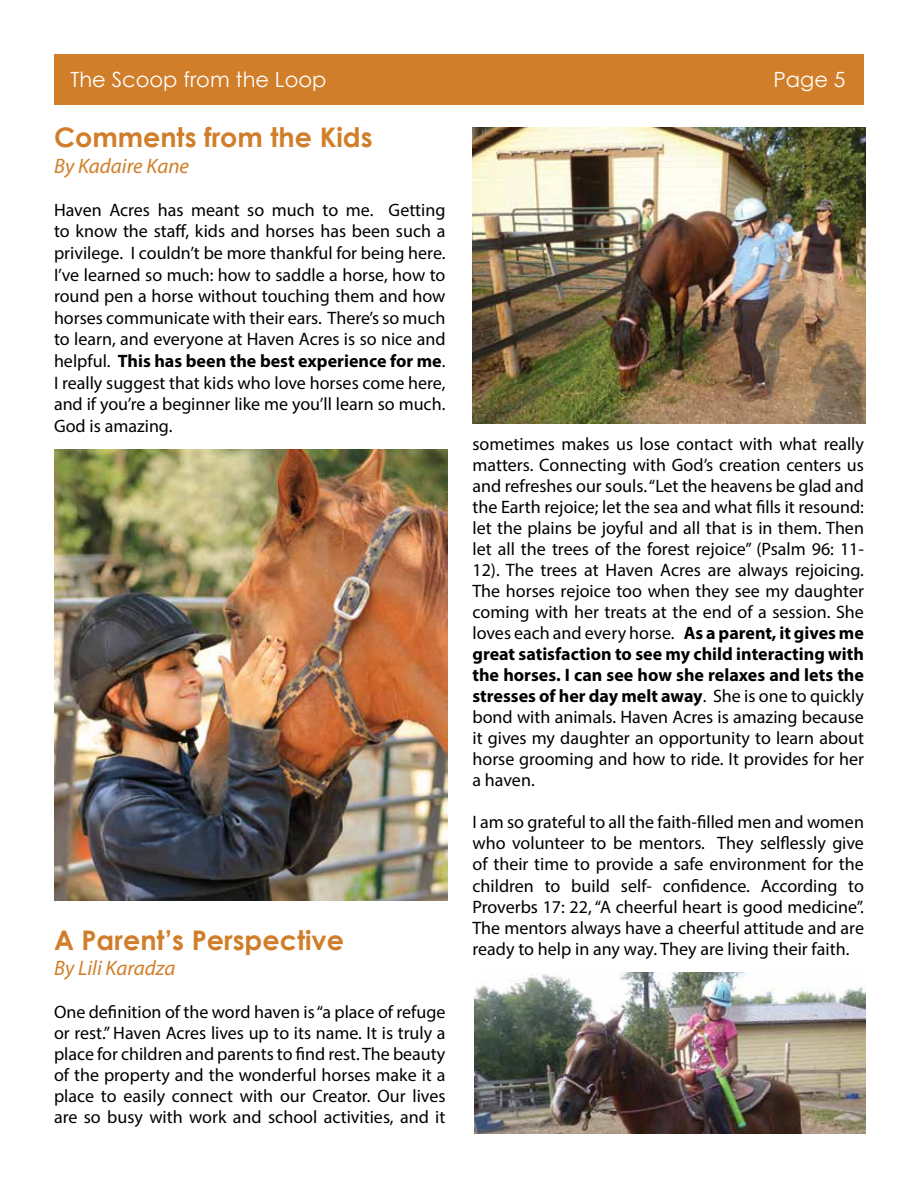
<style>
.page{position:relative;width:918px;height:1188px;background:#fff}
.page>*{position:absolute;margin:0;border:0;box-sizing:border-box;transform-origin:0 0}
.t1{font:700 27px "Century Gothic";color:#d07e29}
.t2{font:italic 21px "Myriad Pro";color:#d07e29}
.t3{font:21px "Century Gothic";color:#fff}
.t4{font:18px/21px "Myriad Pro";color:#000;text-align:justify}
.s1{font-weight:700}
</style>
<div class="page">
<div style="left:54px;top:54px;width:810px;height:51px;background:#d07e29"></div>
<img style="left:54px;top:449px;width:393px;height:452px">
<img style="left:472px;top:127px;width:394px;height:296px">
<img style="left:474px;top:972px;width:392px;height:162px">
<p class="t3" style="left:70px;top:65px;width:258px">The Scoop from the Loop</p>
<p class="t3" style="left:773px;top:65px;width:74px">Page 5</p>
<h1 class="t1" style="left:54px;top:117px;width:320px">Comments from the Kids</h1>
<p class="t2" style="left:54px;top:153px;width:137px">By Kadaire Kane</p>
<p class="t4" style="left:54px;top:199px;width:393px;line-height:21.6px">Haven Acres has meant so much to me. Getting to know the staff, kids and horses has been such a privilege. I couldn’t be more thankful for being here.<br>I’ve learned so much: how to saddle a horse, how to round pen a horse without touching them and how horses communicate with their ears. There’s so much to learn, and everyone at Haven Acres is so nice and helpful. <span class="s1">This has been the best experience for me</span>.<br>I really suggest that kids who love horses come here, and if you’re a beginner like me you’ll learn so much.<br>God is amazing.</p>
<h1 class="t1" style="left:54px;top:920px;width:291px">A Parent’s Perspective</h1>
<p class="t2" style="left:54px;top:955px;width:123px">By Lili Karadza</p>
<p class="t4" style="left:54px;top:1001px;width:393px">One definition of the word haven is “a place of refuge or rest.” Haven Acres lives up to its name. It is truly a place for children and parents to find rest. The beauty of the property and the wonderful horses make it a place to easily connect with our Creator. Our lives are so busy with work and school activities, and it</p>
<p class="t4" style="left:472px;top:434px;width:393px">sometimes makes us lose contact with what really matters. Connecting with God’s creation centers us and refreshes our souls. “Let the heavens be glad and the Earth rejoice; let the sea and what fills it resound: let the plains be joyful and all that is in them. Then let all the trees of the forest rejoice” (Psalm 96: 11- 12). The trees at Haven Acres are always rejoicing.<br>The horses rejoice too when they see my daughter coming with her treats at the end of a session. She loves each and every horse. <span class="s1">As a parent, it gives me great satisfaction to see my child interacting with the horses. I can see how she relaxes and lets the stresses of her day melt away</span>. She is one to quickly bond with animals. Haven Acres is amazing because it gives my daughter an opportunity to learn about horse grooming and how to ride. It provides for her a haven.</p>
<p class="t4" style="left:472px;top:812px;width:393px">I am so grateful to all the faith-filled men and women who volunteer to be mentors. They selflessly give of their time to provide a safe environment for the children to build self- confidence. According to Proverbs 17: 22, “A cheerful heart is good medicine”.<br>The mentors always have a cheerful attitude and are ready to help in any way. They are living their faith.</p>
</div>
